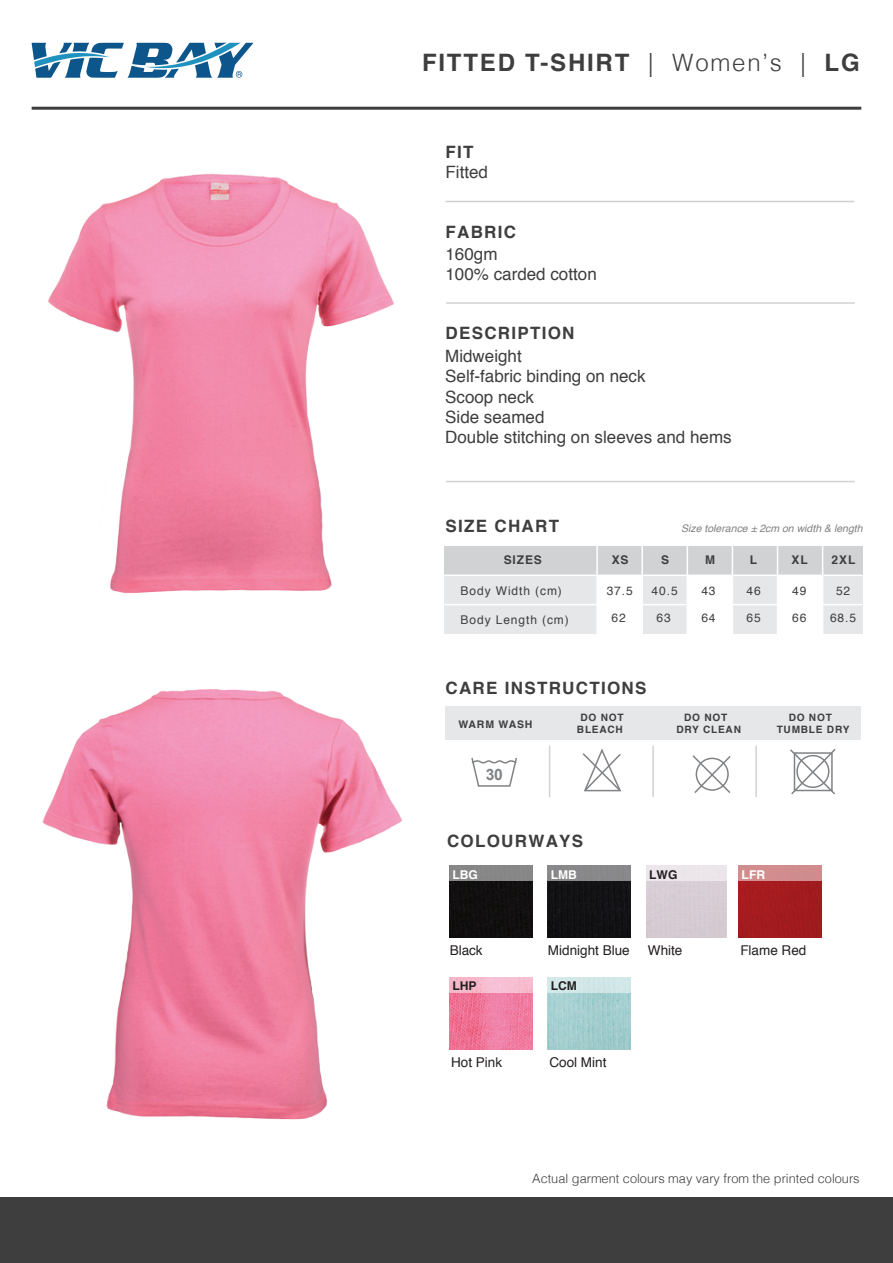
<style>
.page{position:relative;width:893px;height:1263px;background:#fff}
.page>*{position:absolute;margin:0;border:0;box-sizing:border-box;transform-origin:0 0}
.t1{font:700 24px "Helvetica";letter-spacing:.075em;color:#3e3e3f}
.t2{font:16.95px/20.4px "Helvetica";color:#3e3e3f}
.t3{font:700 16.95px "Helvetica";letter-spacing:.075em;color:#3e3e3f}
.t4{font:700 15.6px "Arial";color:#808285}
.t5{font:13.5px "Helvetica";color:#231f20}
.t6{font:300 12.75px "Helvetica";color:#3e3e3f}
.t7{font:700 12.15px "Helvetica";color:#fff}
.t8{font:700 12.15px "Helvetica";color:#231f20}
.t9{font:12px "Helvetica";letter-spacing:.075em;color:#3e3e3f}
.t10{font:700 12px "Helvetica";letter-spacing:.075em;color:#3e3e3f}
.t11{font:italic 10.5px "Helvetica";color:#808285}
.t12{font:700 10.5px "Helvetica";letter-spacing:.075em;color:#3e3e3f}
.t13{font:700 10.05px/12.1px "Helvetica";letter-spacing:.075em;color:#3e3e3f;text-align:center}
.s1{font-weight:300}
</style>
<div class="page">
<div style="left:445px;top:546px;width:418px;height:29px;background:#d1d2d4"></div>
<div style="left:445px;top:575px;width:152px;height:59px;background:#e6e7e9"></div>
<div style="left:642px;top:575px;width:45px;height:59px;background:#e6e7e9"></div>
<div style="left:732px;top:575px;width:45px;height:59px;background:#e6e7e9"></div>
<div style="left:823px;top:575px;width:40px;height:59px;background:#e6e7e9"></div>
<hr style="left:596px;top:546px;width:2px;height:88px;background:#fff">
<hr style="left:641px;top:546px;width:2px;height:88px;background:#fff">
<hr style="left:687px;top:546px;width:1px;height:88px;background:#fff">
<hr style="left:732px;top:546px;width:1px;height:88px;background:#fff">
<hr style="left:777px;top:546px;width:1px;height:88px;background:#fff">
<hr style="left:822px;top:546px;width:1px;height:88px;background:#fff">
<hr style="left:444px;top:574px;width:419px;height:2px;background:#fff">
<hr style="left:444px;top:604px;width:153px;height:1px;background:#fff">
<hr style="left:642px;top:604px;width:45px;height:1px;background:#fff">
<hr style="left:732px;top:604px;width:45px;height:1px;background:#fff">
<hr style="left:823px;top:604px;width:40px;height:1px;background:#fff">
<div style="left:0;top:1197px;width:893px;height:66px;background:#3e3e3f"></div>
<hr style="left:446px;top:201px;width:408px;height:1px;background:#d1d2d4">
<hr style="left:446px;top:302px;width:409px;height:2px;background:#d1d2d4">
<hr style="left:446px;top:481px;width:409px;height:1px;background:#d1d2d4">
<hr style="left:32px;top:107px;width:829px;height:3px;background:#3e3e3f">
<img style="left:42px;top:689px;width:360px;height:431px">
<img style="left:31px;top:42px;width:396px;height:552px">
<div style="left:449px;top:881px;width:83px;height:56px;background:#110f0f"></div>
<div style="left:548px;top:881px;width:82px;height:56px;background:#121214"></div>
<div style="left:448px;top:864px;width:86px;height:17px;background:#888787"></div>
<div style="left:546px;top:864px;width:86px;height:17px;background:#88888a"></div>
<div style="left:645px;top:864px;width:85px;height:17px;background:#ece6ea"></div>
<div style="left:739px;top:881px;width:82px;height:56px;background:#a31b1f"></div>
<div style="left:737px;top:864px;width:86px;height:17px;background:#d28d8e"></div>
<img style="left:450px;top:993px;width:82px;height:56px">
<div style="left:448px;top:976px;width:86px;height:17px;background:linear-gradient(to right,#f6b7c8,#f7c0d3)"></div>
<img style="left:548px;top:993px;width:82px;height:56px">
<div style="left:546px;top:976px;width:86px;height:17px;background:#d2e7e8"></div>
<div style="left:446px;top:706px;width:415px;height:33px;background:#e6e7e9"></div>
<svg style="left:582px;top:748px;width:39px;height:44px"></svg>
<svg style="left:692px;top:755px;width:39px;height:38px"></svg>
<svg style="left:790px;top:749px;width:46px;height:46px"></svg>
<div style="left:794px;top:752px;width:39px;height:39px;border:2px solid #808285"></div>
<svg style="left:471px;top:757px;width:46px;height:30px"></svg>
<hr style="left:549px;top:746px;width:1px;height:51px;background:#d1d2d4">
<hr style="left:652px;top:746px;width:2px;height:51px;background:#d1d2d4">
<hr style="left:755px;top:746px;width:2px;height:51px;background:#d1d2d4">
<h1 class="t1" style="left:422px;top:52px;width:439px">FITTED T-SHIRT <span class="s1">| Women’s |</span> LG</h1>
<p class="t3" style="left:445px;top:145px;width:30px">FIT</p>
<p class="t2" style="left:445px;top:163px;width:44px">Fitted</p>
<p class="t3" style="left:445px;top:225px;width:72px">FABRIC</p>
<p class="t2" style="left:445px;top:245px;width:153px">160gm<br>100% carded cotton</p>
<p class="t3" style="left:445px;top:326px;width:130px">DESCRIPTION</p>
<p class="t2" style="left:445px;top:347px;width:288px">Midweight<br>Self-fabric binding on neck<br>Scoop neck<br>Side seamed<br>Double stitching on sleeves and hems</p>
<p class="t3" style="left:446px;top:519px;width:115px">SIZE CHART</p>
<p class="t11" style="left:681px;top:524px;width:183px">Size tolerance ± 2cm on width &amp; length</p>
<p class="t10" style="left:504px;top:554px;width:40px">SIZES</p>
<p class="t10" style="left:612px;top:554px;width:18px">XS</p>
<p class="t10" style="left:661px;top:554px;width:10px">S</p>
<p class="t10" style="left:705px;top:554px;width:11px">M</p>
<p class="t10" style="left:750px;top:554px;width:9px">L</p>
<p class="t10" style="left:791px;top:554px;width:18px">XL</p>
<p class="t10" style="left:832px;top:554px;width:25px">2XL</p>
<p class="t9" style="left:461px;top:586px;width:103px">Body Width (cm)</p>
<p class="t9" style="left:461px;top:614px;width:110px">Body Length (cm)</p>
<p class="t9" style="left:747px;top:585px;width:16px">46</p>
<p class="t9" style="left:747px;top:613px;width:16px">65</p>
<p class="t9" style="left:836px;top:585px;width:16px">52</p>
<p class="t9" style="left:830px;top:613px;width:28px">68.5</p>
<p class="t9" style="left:652px;top:585px;width:28px">40.5</p>
<p class="t9" style="left:657px;top:613px;width:16px">63</p>
<p class="t9" style="left:701px;top:585px;width:16px">43</p>
<p class="t9" style="left:701px;top:613px;width:16px">64</p>
<p class="t9" style="left:792px;top:585px;width:16px">49</p>
<p class="t9" style="left:792px;top:613px;width:16px">66</p>
<p class="t9" style="left:607px;top:585px;width:28px">37.5</p>
<p class="t9" style="left:611px;top:613px;width:16px">62</p>
<p class="t3" style="left:445px;top:681px;width:202px">CARE INSTRUCTIONS</p>
<p class="t12" style="left:458px;top:720px;width:75px">WARM WASH</p>
<p class="t4" style="left:486px;top:766px;width:18px">30</p>
<p class="t13" style="left:577px;top:712px;width:48px">DO NOT<br>BLEACH</p>
<p class="t13" style="left:676px;top:712px;width:66px">DO NOT<br>DRY CLEAN</p>
<p class="t13" style="left:777px;top:712px;width:74px">DO NOT<br>TUMBLE DRY</p>
<p class="t3" style="left:447px;top:833px;width:138px">COLOURWAYS</p>
<p class="t7" style="left:452px;top:869px;width:27px">LBG</p>
<p class="t7" style="left:551px;top:869px;width:28px">LMB</p>
<p class="t8" style="left:649px;top:869px;width:30px">LWG</p>
<p class="t5" style="left:450px;top:944px;width:35px">Black</p>
<p class="t5" style="left:548px;top:944px;width:83px">Midnight Blue</p>
<p class="t5" style="left:648px;top:944px;width:36px">White</p>
<p class="t8" style="left:452px;top:981px;width:26px">LHP</p>
<p class="t5" style="left:451px;top:1056px;width:53px">Hot Pink</p>
<p class="t8" style="left:551px;top:981px;width:28px">LCM</p>
<p class="t5" style="left:549px;top:1056px;width:59px">Cool Mint</p>
<p class="t7" style="left:742px;top:869px;width:25px">LFR</p>
<p class="t5" style="left:740px;top:944px;width:68px">Flame Red</p>
<p class="t6" style="left:532px;top:1173px;width:329px">Actual garment colours may vary from the printed colours</p>
</div>
